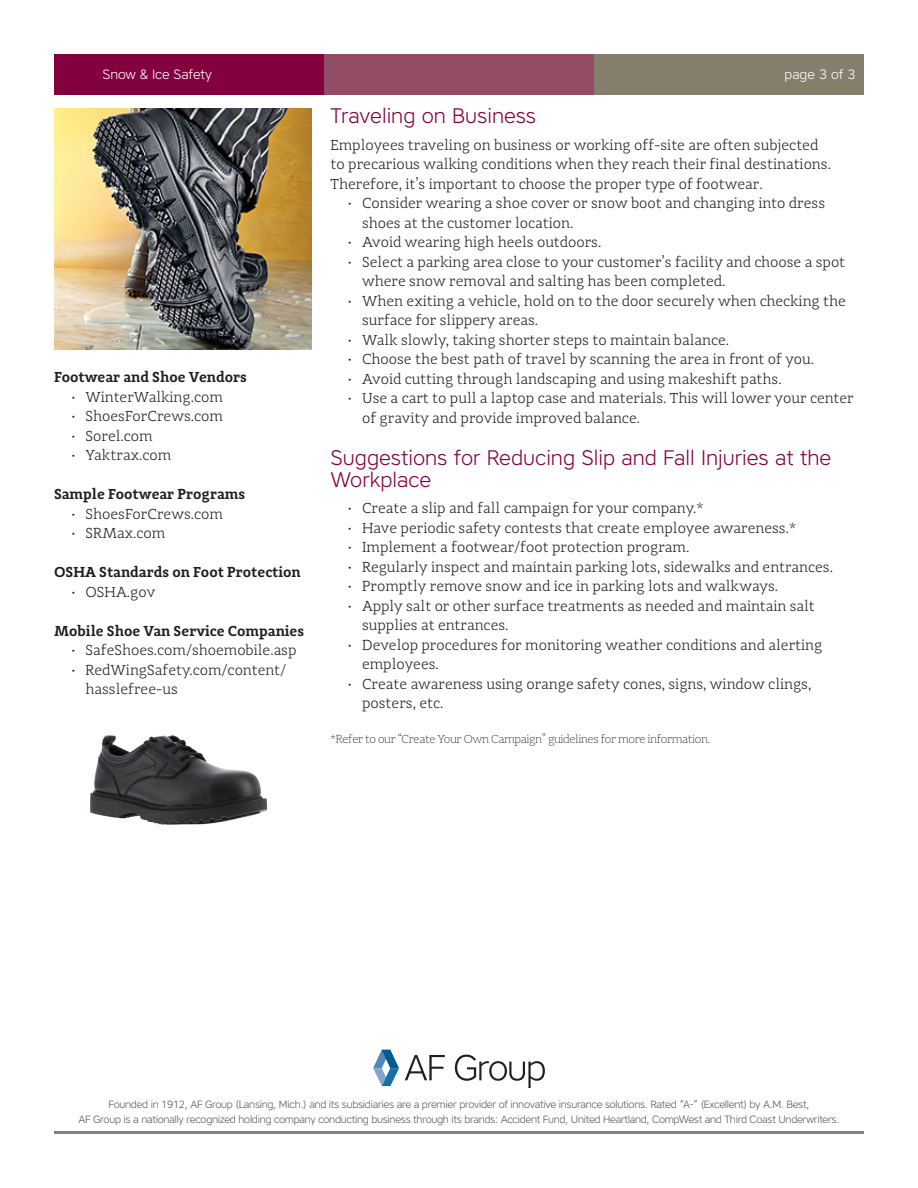
<style>
.page{position:relative;width:918px;height:1188px;background:#fff}
.page>*{position:absolute;margin:0;border:0;box-sizing:border-box;transform-origin:0 0}
.h4__Paragraph_headi{font:300 21px/22.5px "Core Sans A";color:#83013e}
.p__paragraphs{font:300 15px/19.5px "Adagio Slab";color:#231f20}
.p__paragraphs-2{font:600 15px "Adagio Slab";color:#231f20}
.Document_Name_Headin{font:300 13.5px "Core Sans A";letter-spacing:-.01em;color:#fff}
.Brand_disclaimer{font:100 12px "Adagio Slab";letter-spacing:-.03em;color:#231f20}
.t1{font:300 10.5px/15px "Core Sans A";letter-spacing:-.03em;color:#57585a;text-align:center}
</style>
<div class="page">
<div style="left:54px;top:54px;width:270px;height:40px;background:#83013e"></div>
<div style="left:324px;top:54px;width:270px;height:40px;background:#934c66"></div>
<div style="left:594px;top:54px;width:270px;height:40px;background:#867e6c"></div>
<svg style="left:405px;top:1055px;width:40px;height:25px"></svg>
<svg style="left:455px;top:1055px;width:90px;height:33px"></svg>
<svg style="left:373px;top:1050px;width:26px;height:36px"></svg>
<hr style="left:54px;top:1131px;width:810px;height:3px;background:#808285">
<img style="left:91px;top:735px;width:175px;height:90px">
<img style="left:54px;top:108px;width:258px;height:241px">
<p class="Document_Name_Headin" style="left:103px;top:65px;width:111px">Snow &amp; Ice Safety</p>
<p class="p__paragraphs-2" style="left:54px;top:368px;width:195px">Footwear and Shoe Vendors</p>
<p class="p__paragraphs" style="left:72px;top:387px;width:152px">• WinterWalking.com</p>
<p class="p__paragraphs" style="left:72px;top:407px;width:152px">• ShoesForCrews.com</p>
<p class="p__paragraphs" style="left:72px;top:426px;width:82px">• Sorel.com</p>
<p class="p__paragraphs" style="left:72px;top:446px;width:101px">• Yaktrax.com</p>
<p class="p__paragraphs-2" style="left:54px;top:485px;width:193px">Sample Footwear Programs</p>
<p class="p__paragraphs" style="left:72px;top:504px;width:152px">• ShoesForCrews.com</p>
<p class="p__paragraphs" style="left:72px;top:524px;width:95px">• SRMax.com</p>
<p class="p__paragraphs-2" style="left:54px;top:563px;width:248px">OSHA Standards on Foot Protection</p>
<p class="p__paragraphs" style="left:72px;top:582px;width:85px">• OSHA.gov</p>
<p class="p__paragraphs-2" style="left:54px;top:621px;width:252px">Mobile Shoe Van Service Companies</p>
<p class="p__paragraphs" style="left:72px;top:641px;width:226px">• SafeShoes.com/shoemobile.asp</p>
<p class="p__paragraphs" style="left:86px;top:660px;width:202px;text-indent:-14px">• RedWingSafety.com/content/ hasslefree-us</p>
<p class="Document_Name_Headin" style="left:785px;top:65px;width:72px">page 3 of 3</p>
<p class="h4__Paragraph_headi" style="left:331px;top:104px;width:207px">Traveling on Business</p>
<p class="p__paragraphs" style="left:331px;top:135px;width:502px">Employees traveling on business or working off-site are often subjected to precarious walking conditions when they reach their final destinations.<br>Therefore, it’s important to choose the proper type of footwear.</p>
<p class="p__paragraphs" style="left:362px;top:193px;width:465px;text-indent:-14px">• Consider wearing a shoe cover or snow boot and changing into dress shoes at the customer location.</p>
<p class="p__paragraphs" style="left:349px;top:232px;width:254px">• Avoid wearing high heels outdoors.</p>
<p class="p__paragraphs" style="left:362px;top:252px;width:485px;text-indent:-14px">• Select a parking area close to your customer’s facility and choose a spot where snow removal and salting has been completed.</p>
<p class="p__paragraphs" style="left:362px;top:291px;width:485px;text-indent:-14px">• When exiting a vehicle, hold on to the door securely when checking the surface for slippery areas.</p>
<p class="p__paragraphs" style="left:349px;top:330px;width:382px">• Walk slowly, taking shorter steps to maintain balance.</p>
<p class="p__paragraphs" style="left:349px;top:349px;width:467px">• Choose the best path of travel by scanning the area in front of you.</p>
<p class="p__paragraphs" style="left:349px;top:369px;width:435px">• Avoid cutting through landscaping and using makeshift paths.</p>
<p class="p__paragraphs" style="left:362px;top:388px;width:493px;text-indent:-14px">• Use a cart to pull a laptop case and materials. This will lower your center of gravity and provide improved balance.</p>
<p class="h4__Paragraph_headi" style="left:331px;top:446px;width:502px">Suggestions for Reducing Slip and Fall Injuries at the<br>Workplace</p>
<p class="p__paragraphs" style="left:349px;top:499px;width:357px">• Create a slip and fall campaign for your company.*</p>
<p class="p__paragraphs" style="left:349px;top:518px;width:449px">• Have periodic safety contests that create employee awareness.*</p>
<p class="p__paragraphs" style="left:349px;top:538px;width:342px">• Implement a footwear/foot protection program.</p>
<p class="p__paragraphs" style="left:349px;top:557px;width:486px">• Regularly inspect and maintain parking lots, sidewalks and entrances.</p>
<p class="p__paragraphs" style="left:349px;top:577px;width:431px">• Promptly remove snow and ice in parking lots and walkways.</p>
<p class="p__paragraphs" style="left:362px;top:596px;width:454px;text-indent:-14px">• Apply salt or other surface treatments as needed and maintain salt supplies at entrances.</p>
<p class="p__paragraphs" style="left:362px;top:635px;width:462px;text-indent:-14px">• Develop procedures for monitoring weather conditions and alerting employees.</p>
<p class="p__paragraphs" style="left:362px;top:674px;width:451px;text-indent:-14px">• Create awareness using orange safety cones, signs, window clings, posters, etc.</p>
<p class="Brand_disclaimer" style="left:331px;top:731px;width:381px">*Refer to our “Create Your Own Campaign” guidelines for more information.</p>
<p class="t1" style="left:79px;top:1097px;width:762px">Founded in 1912, AF Group (Lansing, Mich.) and its subsidiaries are a premier provider of innovative insurance solutions. Rated “A-” (Excellent) by A.M. Best,<br>AF Group is a nationally recognized holding company conducting business through its brands: Accident Fund, United Heartland, CompWest and Third Coast Underwriters.</p>
</div>
